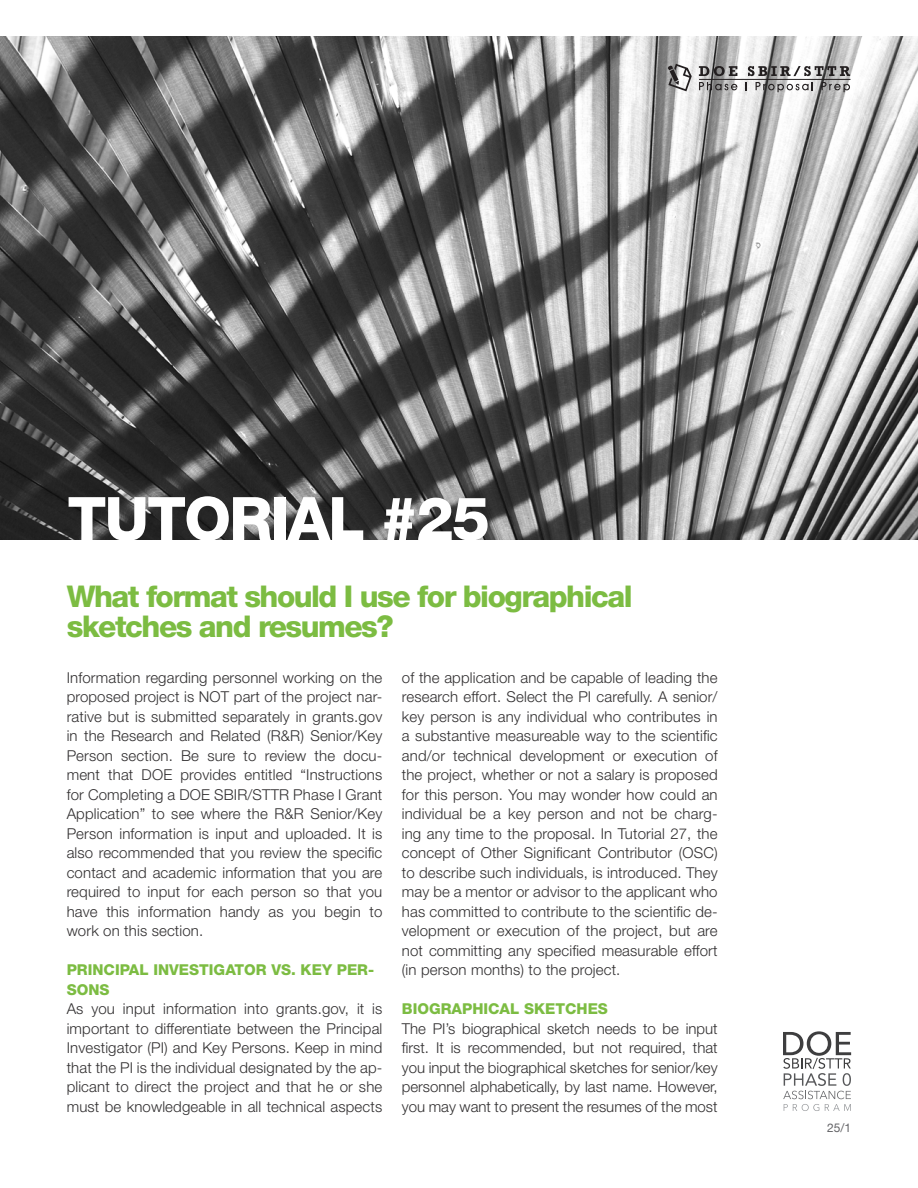
<style>
.page{position:relative;width:918px;height:1188px;background:#fff}
.page>*{position:absolute;margin:0;border:0;box-sizing:border-box;transform-origin:0 0}
.tut{font:800 60px "Helvetica Neue";letter-spacing:-.03em;color:#fff}
.h_1_0{font:800 30px/30px "Helvetica Neue";letter-spacing:-.05em;color:#7cbc42}
.t1{font:300 15px/19.5px "Helvetica Neue";letter-spacing:.01em;color:#312f30;text-align:justify}
.h_1_1{font:800 15px/19.5px "Helvetica Neue";color:#7cbc42}
.page{font:12px "Helvetica Neue";color:#636366}
</style>
<div class="page">
<img style="left:0;top:37px;width:918px;height:503px">
<svg style="left:699px;top:66px;width:38px;height:10px"></svg>
<svg style="left:748px;top:66px;width:102px;height:10px"></svg>
<svg style="left:699px;top:82px;width:38px;height:8px"></svg>
<svg style="left:756px;top:82px;width:57px;height:10px"></svg>
<svg style="left:822px;top:82px;width:28px;height:10px"></svg>
<hr style="left:699px;top:79px;width:152px;height:1px;background:#231f20">
<svg style="left:668px;top:64px;width:24px;height:27px"></svg>
<svg style="left:783px;top:1031px;width:68px;height:80px"></svg>
<p class="tut" style="left:68px;top:483px;width:424px">TUTORIAL #25</p>
<p class="h_1_0" style="left:67px;top:581px;width:567px">What format should I use for biographical sketches and resumes?</p>
<p class="t1" style="left:67px;top:667px;width:317px">Information regarding personnel working on the proposed project is NOT part of the project nar&shy;rative but is submitted separately in grants.gov in the Research and Related (R&amp;R) Senior/Key Person section. Be sure to review the docu&shy;ment that DOE provides entitled “Instructions for Completing a DOE SBIR/STTR Phase I Grant Application” to see where the R&amp;R Senior/Key Person information is input and uploaded. It is also recommended that you review the specific contact and academic information that you are required to input for each person so that you have this information handy as you begin to work on this section.</p>
<p class="h_1_1" style="left:67px;top:960px;width:309px">PRINCIPAL INVESTIGATOR VS. KEY PER-<br>SONS</p>
<p class="t1" style="left:67px;top:999px;width:317px">As you input information into grants.gov, it is important to differentiate between the Principal Investigator (PI) and Key Persons. Keep in mind that the PI is the individual designated by the ap&shy;plicant to direct the project and that he or she must be knowledgeable in all technical aspects</p>
<p class="t1" style="left:402px;top:667px;width:317px">of the application and be capable of leading the research effort. Select the PI carefully. A senior/ key person is any individual who contributes in a substantive measureable way to the scientific and/or technical development or execution of the project, whether or not a salary is proposed for this person. You may wonder how could an individual be a key person and not be charg&shy;ing any time to the proposal. In Tutorial 27, the concept of Other Significant Contributor (OSC) to describe such individuals, is introduced. They may be a mentor or advisor to the applicant who has committed to contribute to the scientific de&shy;velopment or execution of the project, but are not committing any specified measurable effort (in person months) to the project.</p>
<p class="h_1_1" style="left:402px;top:999px;width:208px">BIOGRAPHICAL SKETCHES</p>
<p class="t1" style="left:402px;top:1018px;width:317px">The PI’s biographical sketch needs to be input first. It is recommended, but not required, that you input the biographical sketches for senior/key personnel alphabetically, by last name. However, you may want to present the resumes of the most</p>
<p class="page" style="left:827px;top:1119px;width:26px">25/1</p>
</div>
